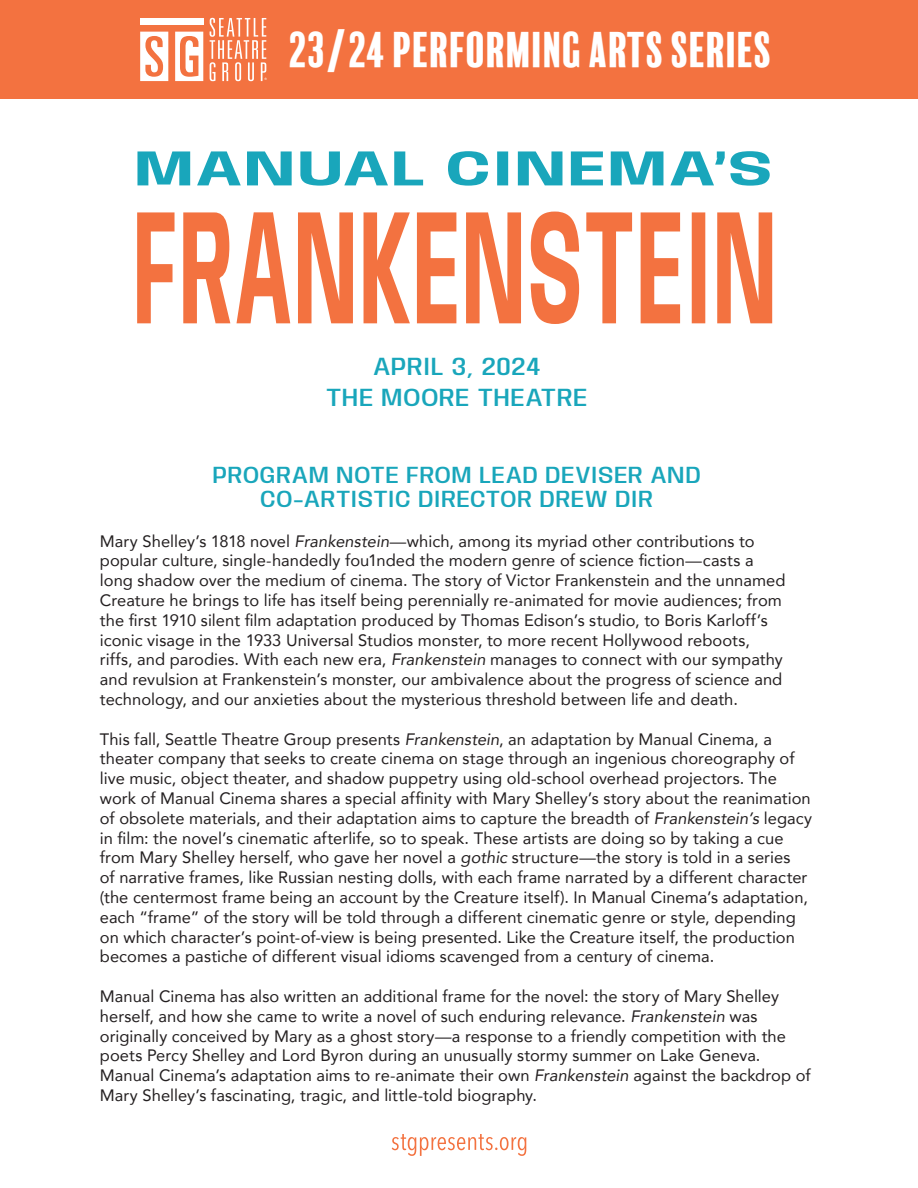
<style>
.page{position:relative;width:918px;height:1188px;background:#fff}
.page>*{position:absolute;margin:0;border:0;box-sizing:border-box;transform-origin:0 0}
.t1{font:46.05px "Balboa Plus Fill";letter-spacing:-.04em;color:#fff;scale:1.05 1}
.Head{font:100 ultra-condensed 25.5px "Anybody";letter-spacing:.03em;color:#19a6bb}
.Chapter_Title{font:100 ultra-condensed 24px/24px "Anybody";letter-spacing:.03em;color:#19a6bb;text-align:center}
.Body{font:16.5px/19.8px "Avenir";letter-spacing:.005em;color:#231f20}
.s1{font-style:italic}
</style>
<div class="page">
<div style="left:0;top:0;width:918px;height:99px;background:#f37240"></div>
<svg style="left:175px;top:32px;width:28px;height:49px"></svg>
<svg style="left:140px;top:32px;width:28px;height:49px"></svg>
<div style="left:140px;top:18px;width:63px;height:7px;background:#fff"></div>
<svg style="left:210px;top:18px;width:57px;height:63px"></svg>
<svg style="left:392px;top:1134px;width:134px;height:22px"></svg>
<svg style="left:137px;top:212px;width:635px;height:112px"></svg>
<svg style="left:137px;top:151px;width:633px;height:35px"></svg>
<p class="t1" style="left:289px;top:24px;width:464px">23/24 PERFORMING ARTS SERIES</p>
<p class="Head" style="left:373px;top:352px;width:169px">APRIL 3, 2024</p>
<p class="Head" style="left:326px;top:383px;width:263px">THE MOORE THEATRE</p>
<p class="Chapter_Title" style="left:213px;top:463px;width:489px">PROGRAM NOTE FROM LEAD DEVISER AND<br>CO-ARTISTIC DIRECTOR DREW DIR</p>
<p class="Body" style="left:100px;top:530px;width:687px">Mary Shelley’s 1818 novel <span class="s1">Frankenstein</span>—which, among its myriad other contributions to popular culture, single-handedly fou1nded the modern genre of science fiction—casts a long shadow over the medium of cinema. The story of Victor Frankenstein and the unnamed Creature he brings to life has itself being perennially re-animated for movie audiences; from the first 1910 silent film adaptation produced by Thomas Edison’s studio, to Boris Karloff’s iconic visage in the 1933 Universal Studios monster, to more recent Hollywood reboots, riffs, and parodies. With each new era, <span class="s1">Frankenstein</span> manages to connect with our sympathy and revulsion at Frankenstein’s monster, our ambivalence about the progress of science and technology, and our anxieties about the mysterious threshold between life and death.</p>
<p class="Body" style="left:100px;top:728px;width:714px">This fall, Seattle Theatre Group presents <span class="s1">Frankenstein</span>, an adaptation by Manual Cinema, a theater company that seeks to create cinema on stage through an ingenious choreography of live music, object theater, and shadow puppetry using old-school overhead projectors. The work of Manual Cinema shares a special affinity with Mary Shelley’s story about the reanimation of obsolete materials, and their adaptation aims to capture the breadth of <span class="s1">Frankenstein’s</span> legacy in film: the novel’s cinematic afterlife, so to speak. These artists are doing so by taking a cue from Mary Shelley herself, who gave her novel a <span class="s1">gothic</span> structure—the story is told in a series<br>of narrative frames, like Russian nesting dolls, with each frame narrated by a different character (the centermost frame being an account by the Creature itself). In Manual Cinema’s adaptation, each “frame” of the story will be told through a different cinematic genre or style, depending on which character’s point-of-view is being presented. Like the Creature itself, the production becomes a pastiche of different visual idioms scavenged from a century of cinema.</p>
<p class="Body" style="left:100px;top:986px;width:712px">Manual Cinema has also written an additional frame for the novel: the story of Mary Shelley herself, and how she came to write a novel of such enduring relevance. <span class="s1">Frankenstein</span> was originally conceived by Mary as a ghost story—a response to a friendly competition with the poets Percy Shelley and Lord Byron during an unusually stormy summer on Lake Geneva.<br>Manual Cinema’s adaptation aims to re-animate their own <span class="s1">Frankenstein</span> against the backdrop of Mary Shelley’s fascinating, tragic, and little-told biography.</p>
</div>
